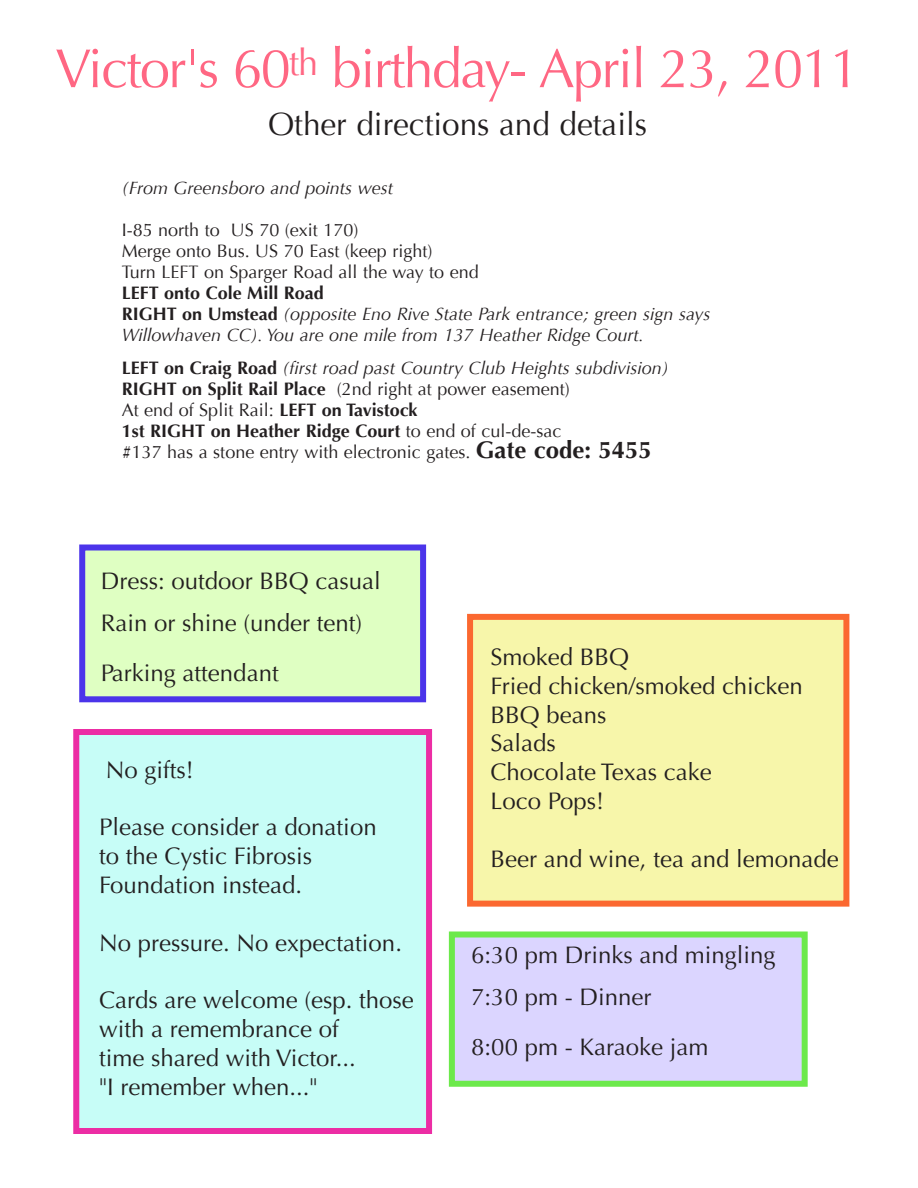
<style>
.page{position:relative;width:918px;height:1188px;background:#fff}
.page>*{position:absolute;margin:0;border:0;box-sizing:border-box;transform-origin:0 0}
.t1{font:55.05px "Optima";letter-spacing:-.03em;color:#ff6783}
.t2{font:32.1px "Optima";color:#231f20}
.t3{font:24px/28.8px "Optima";color:#231f20}
.t4{font:18px "Optima";color:#231f20}
.t5{font:italic 18px/21px "Optima";color:#231f20}
.t6{font:700 18px "Optima";color:#231f20}
.s1{font-weight:700;font-style:normal}
.s2{font-weight:700}
.s3{font-weight:400}
.s4{font-weight:700;font-size:24px}
</style>
<div class="page">
<div style="left:467px;top:614px;width:382px;height:293px;background:#f7f6aa;border:6px solid #fb6830"></div>
<div style="left:73px;top:729px;width:359px;height:405px;background:#c7fdf7;border:6px solid #ec2da4"></div>
<div style="left:449px;top:932px;width:359px;height:155px;background:#dbd5ff;border:6px solid #6ce94b"></div>
<div style="left:79px;top:544px;width:347px;height:158px;background:#dfffc2;border:6px solid #4b34ea"></div>
<p class="t1" style="left:55px;top:37px;width:806px">Victor's 60<sup>th</sup> birthday- April 23, 2011</p>
<p class="t2" style="left:268px;top:106px;width:381px">Other directions and details</p>
<p class="t5" style="left:122px;top:177px;width:273px">(From Greensboro and points west</p>
<p class="t4" style="left:122px;top:219px;width:238px">I-85 north to US 70 (exit 170)</p>
<p class="t4" style="left:122px;top:240px;width:312px">Merge onto Bus. US 70 East (keep right)</p>
<p class="t4" style="left:122px;top:261px;width:359px">Turn LEFT on Sparger Road all the way to end</p>
<p class="t6" style="left:122px;top:282px;width:204px">LEFT onto Cole Mill Road</p>
<p class="t5" style="left:122px;top:303px;width:590px"><span class="s1">RIGHT on Umstead</span> (opposite Eno Rive State Park entrance; green sign says<br>Willowhaven CC). You are one mile from 137 Heather Ridge Court.</p>
<p class="t5" style="left:122px;top:357px;width:548px"><span class="s1">LEFT on Craig Road</span> (first road past Country Club Heights subdivision)</p>
<p class="t4" style="left:122px;top:378px;width:449px"><span class="s2">RIGHT on Split Rail Place</span> (2nd right at power easement)</p>
<p class="t4" style="left:122px;top:399px;width:297px">At end of Split Rail: <span class="s2">LEFT on Tavistock</span></p>
<p class="t6" style="left:122px;top:420px;width:441px">1st RIGHT on Heather Ridge Court <span class="s3">to end of cul-de-sac</span></p>
<p class="t4" style="left:122px;top:441px;width:532px">#137 has a stone entry with electronic gates. <span class="s4">Gate code: 5455</span></p>
<p class="t3" style="left:101px;top:567px;width:282px">Dress: outdoor BBQ casual</p>
<p class="t3" style="left:101px;top:609px;width:263px">Rain or shine (under tent)</p>
<p class="t3" style="left:101px;top:659px;width:179px">Parking attendant</p>
<p class="t3" style="left:106px;top:756px;width:90px">No gifts!</p>
<p class="t3" style="left:99px;top:813px;width:279px">Please consider a donation</p>
<p class="t3" style="left:99px;top:842px;width:214px">to the Cystic Fibrosis</p>
<p class="t3" style="left:99px;top:871px;width:205px">Foundation instead.</p>
<p class="t3" style="left:99px;top:928px;width:304px">No pressure. No expectation.</p>
<p class="t3" style="left:99px;top:986px;width:316px">Cards are welcome (esp. those with a remembrance of</p>
<p class="t3" style="left:99px;top:1044px;width:258px">time shared with Victor...</p>
<p class="t3" style="left:99px;top:1072px;width:220px">"I remember when..."</p>
<p class="t3" style="left:491px;top:643px;width:140px">Smoked BBQ</p>
<p class="t3" style="left:491px;top:672px;width:314px">Fried chicken/smoked chicken</p>
<p class="t3" style="left:491px;top:700px;width:118px">BBQ beans</p>
<p class="t3" style="left:491px;top:729px;width:67px">Salads</p>
<p class="t3" style="left:491px;top:758px;width:223px">Chocolate Texas cake</p>
<p class="t3" style="left:491px;top:787px;width:115px">Loco Pops!</p>
<p class="t3" style="left:491px;top:844px;width:350px">Beer and wine, tea and lemonade</p>
<p class="t3" style="left:471px;top:941px;width:306px">6:30 pm Drinks and mingling</p>
<p class="t3" style="left:471px;top:983px;width:182px">7:30 pm - Dinner</p>
<p class="t3" style="left:471px;top:1033px;width:239px">8:00 pm - Karaoke jam</p>
</div>
